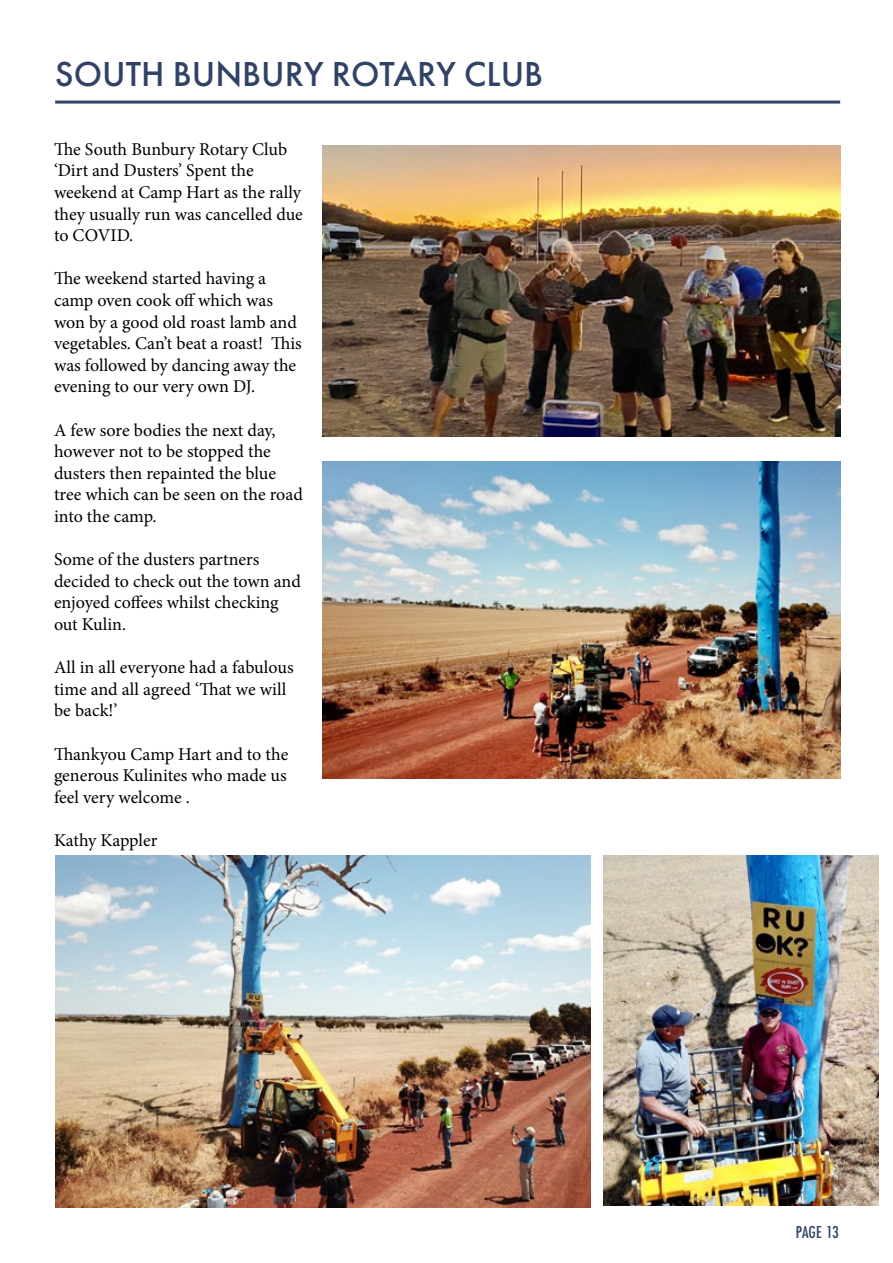
<style>
.page{position:relative;width:893px;height:1263px;background:#fff}
.page>*{position:absolute;margin:0;border:0;box-sizing:border-box;transform-origin:0 0}
.t1{font:500 36px "Futura PT";color:#314267}
.t2{font:18px/21.6px "Minion Pro";letter-spacing:-.005em;color:#000}
.t3{font:500 18px "Futura PT Cond";color:#314267}
</style>
<div class="page">
<hr style="left:55px;top:101px;width:785px;height:3px;background:#314267">
<img style="left:55px;top:855px;width:535px;height:353px">
<img style="left:322px;top:145px;width:518px;height:292px">
<img style="left:603px;top:855px;width:276px;height:350px">
<img style="left:323px;top:462px;width:518px;height:317px">
<h1 class="t1" style="left:55px;top:52px;width:489px">SOUTH BUNBURY ROTARY CLUB</h1>
<p class="t2" style="left:54px;top:138px;width:250px">The South Bunbury Rotary Club ‘Dirt and Dusters’ Spent the weekend at Camp Hart as the rally they usually run was cancelled due to COVID.</p>
<p class="t2" style="left:54px;top:268px;width:249px">The weekend started having a camp oven cook off which was won by a good old roast lamb and vegetables. Can’t beat a roast! This was followed by dancing away the evening to our very own DJ.</p>
<p class="t2" style="left:54px;top:419px;width:250px">A few sore bodies the next day, however not to be stopped the dusters then repainted the blue tree which can be seen on the road into the camp.</p>
<p class="t2" style="left:54px;top:549px;width:248px">Some of the dusters partners decided to check out the town and enjoyed coffees whilst checking out Kulin.</p>
<p class="t2" style="left:54px;top:657px;width:241px">All in all everyone had a fabulous time and all agreed ‘That we will be back!’</p>
<p class="t2" style="left:54px;top:743px;width:236px;text-align:justify">Thankyou Camp Hart and to the generous Kulinites who made us feel very welcome .</p>
<p class="t2" style="left:54px;top:830px;width:105px">Kathy Kappler</p>
<p class="t3" style="left:796px;top:1221px;width:45px">PAGE 13</p>
</div>
